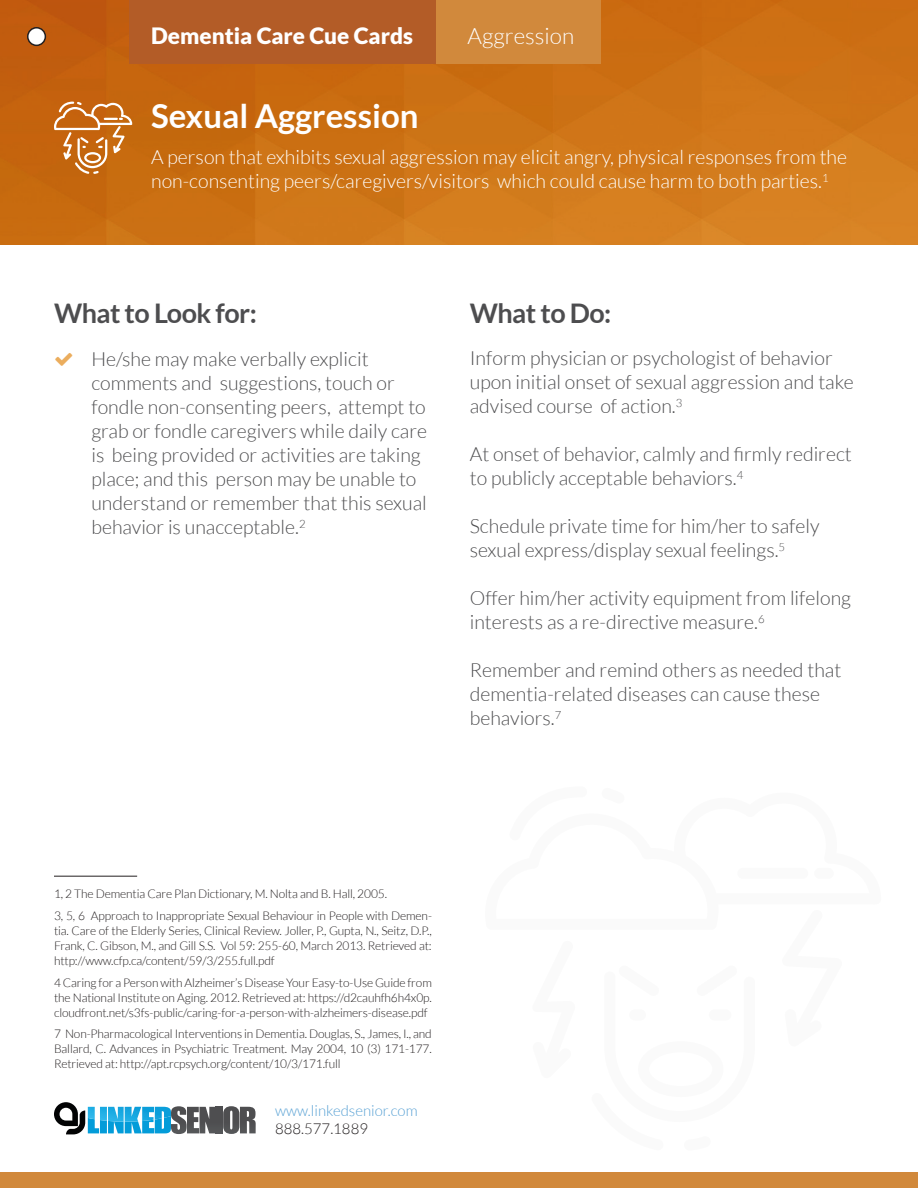
<style>
.page{position:relative;width:918px;height:1188px;background:#fff}
.page>*{position:absolute;margin:0;border:0;box-sizing:border-box;transform-origin:0 0}
.t1{font:700 33px "Lato";color:#fff}
.t2{font:700 27px "Lato";letter-spacing:-.02em;color:#4d4d4f}
.t3{font:900 22.5px "Lato";color:#fff}
.t4{font:300 22.5px "Lato";color:#fff}
.t5{font:300 19.5px/24px "Lato";color:#4d4d4f}
.t6{font:300 19.5px/24px "Lato";color:#fff}
.t7{font:300 15px "Lato";color:#58a1d4}
.t8{font:300 15px "Lato";color:#231f20}
.t9{font:300 12px/15px "Lato";letter-spacing:-.01em;color:#231f20;text-align:justify}
</style>
<div class="page">
<img style="left:0;top:0;width:918px;height:244px">
<div style="left:129px;top:0;width:309px;height:64px;background:#b35c27"></div>
<div style="left:436px;top:0;width:165px;height:64px;background:#d1893c"></div>
<hr style="left:54px;top:876px;width:83px;height:1px;background:#231f20">
<div style="left:0;top:1173px;width:918px;height:15px;background:#d1893c"></div>
<div style="left:28px;top:28px;width:17px;height:17px;background:#fff;border-radius:50%"></div>
<div style="left:27px;top:27px;width:19px;height:19px;border:2px solid #231f20;border-radius:50%"></div>
<div style="left:216px;top:1107px;width:7px;height:26px;background:#4e4e50"></div>
<svg style="left:223px;top:1106px;width:33px;height:28px"></svg>
<svg style="left:54px;top:1102px;width:161px;height:32px"></svg>
<svg style="left:54px;top:101px;width:78px;height:73px;background:#cf823b"></svg>
<p class="t3" style="left:151px;top:23px;width:263px">Dementia Care Cue Cards</p>
<p class="t4" style="left:468px;top:24px;width:108px">Aggression</p>
<p class="t1" style="left:151px;top:97px;width:269px">Sexual Aggression</p>
<p class="t6" style="left:151px;top:145px;width:697px">A person that exhibits sexual aggression may elicit angry, physical responses from the non-consenting peers/caregivers/visitors which could cause harm to both parties.<sup>1</sup></p>
<p class="t2" style="left:54px;top:298px;width:204px">What to Look for:</p>
<p class="t5" style="left:91px;top:347px;width:337px">He/she may make verbally explicit comments and suggestions, touch or fondle non-consenting peers, attempt to grab or fondle caregivers while daily care is being provided or activities are taking place; and this person may be unable to understand or remember that this sexual behavior is unacceptable.<sup>2</sup></p>
<p class="t2" style="left:470px;top:298px;width:143px">What to Do:</p>
<p class="t5" style="left:470px;top:346px;width:386px">Inform physician or psychologist of behavior upon initial onset of sexual aggression and take advised course of action.<sup>3</sup></p>
<p class="t5" style="left:470px;top:442px;width:384px">At onset of behavior, calmly and firmly redirect to publicly acceptable behaviors.<sup>4</sup></p>
<p class="t5" style="left:470px;top:514px;width:351px">Schedule private time for him/her to safely sexual express/display sexual feelings.<sup>5</sup></p>
<p class="t5" style="left:470px;top:586px;width:383px">Offer him/her activity equipment from lifelong interests as a re-directive measure.<sup>6</sup></p>
<p class="t5" style="left:470px;top:658px;width:373px">Remember and remind others as needed that dementia-related diseases can cause these behaviors.<sup>7</sup></p>
<p class="t9" style="left:54px;top:886px;width:335px">1, 2 The Dementia Care Plan Dictionary, M. Nolta and B. Hall, 2005.</p>
<p class="t9" style="left:54px;top:908px;width:379px">3, 5, 6 Approach to Inappropriate Sexual Behaviour in People with Demen&shy;tia. Care of the Elderly Series, Clinical Review. Joller, P., Gupta, N., Seitz, D.P., Frank, C. Gibson, M., and Gill S.S. Vol 59: 255-60, March 2013. Retrieved at: http://www.cfp.ca/content/59/3/255.full.pdf</p>
<p class="t9" style="left:54px;top:975px;width:379px">4 Caring for a Person with Alzheimer’s Disease Your Easy-to-Use Guide from the National Institute on Aging. 2012. Retrieved at: https://d2cauhfh6h4x0p. cloudfront.net/s3fs-public/caring-for-a-person-with-alzheimers-disease.pdf</p>
<p class="t9" style="left:54px;top:1027px;width:379px">7 Non-Pharmacological Interventions in Dementia. Douglas, S., James, I., and Ballard, C. Advances in Psychiatric Treatment. May 2004, 10 (3) 171-177.<br>Retrieved at: http://apt.rcpsych.org/content/10/3/171.full</p>
<p class="t7" style="left:275px;top:1102px;width:144px">www.linkedsenior.com</p>
<p class="t8" style="left:275px;top:1120px;width:94px">888.577.1889</p>
</div>
